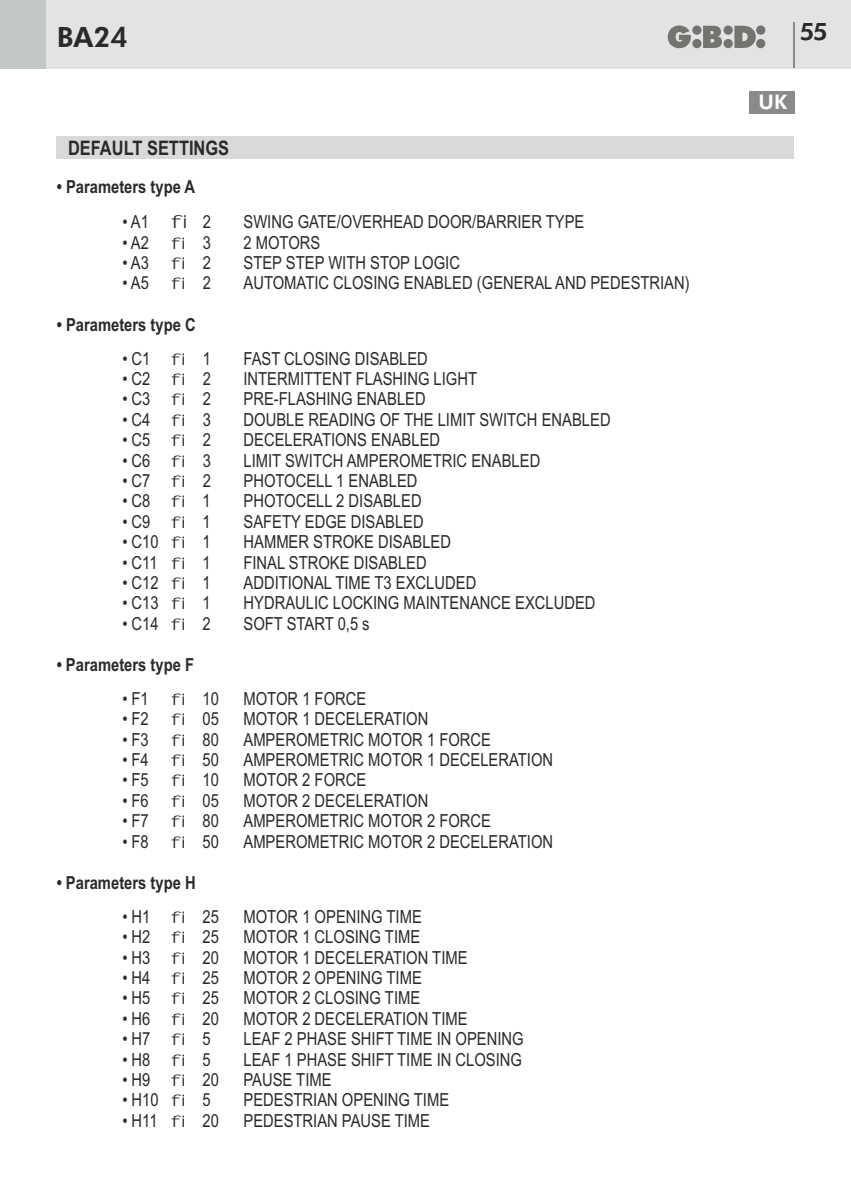
<style>
.page{position:relative;width:851px;height:1191px;background:#fff}
.page>*{position:absolute;margin:0;border:0;box-sizing:border-box;transform-origin:0 0}
.t1{font:800 28px "Futura BT";color:#2b2929}
.t2{font:800 24px "Futura BT";color:#2b2929}
.t3{font:700 20px "Arial Narrow";color:#2b2929}
.t4{font:800 20px "Futura BT";color:#fff}
.t5{font:18px/20.4px "Arial Narrow";color:#2b2929}
.t6{font:700 18px "Arial Narrow";color:#2b2929}
</style>
<div class="page">
<div style="left:0;top:0;width:850px;height:68px;background:#e3e3e3"></div>
<div style="left:0;top:0;width:45px;height:68px;background:#c4c7c7"></div>
<svg style="left:667px;top:26px;width:98px;height:22px"></svg>
<hr style="left:793px;top:23px;width:2px;height:45px;background:#8a8a8a">
<div style="left:748px;top:91px;width:46px;height:22px;background:#8a8a8a"></div>
<div style="left:57px;top:136px;width:737px;height:23px;background:#d9d9d9"></div>
<h1 class="t1" style="left:57px;top:26px;width:73px">BA24</h1>
<p class="t3" style="left:68px;top:140px;width:162px">DEFAULT SETTINGS</p>
<p class="t6" style="left:57px;top:179px;width:140px">• Parameters type A</p>
<p class="t5" style="left:122px;top:213px;width:28px">• A1</p>
<p class="t5" style="left:203px;top:213px;width:10px">2</p>
<p class="t5" style="left:243px;top:213px;width:342px">SWING GATE/OVERHEAD DOOR/BARRIER TYPE</p>
<p class="t5" style="left:122px;top:234px;width:28px">• A2</p>
<p class="t5" style="left:203px;top:234px;width:10px">3</p>
<p class="t5" style="left:243px;top:234px;width:78px">2 MOTORS</p>
<p class="t5" style="left:122px;top:254px;width:28px">• A3</p>
<p class="t5" style="left:203px;top:254px;width:10px">2</p>
<p class="t5" style="left:243px;top:254px;width:218px">STEP STEP WITH STOP LOGIC</p>
<p class="t5" style="left:122px;top:274px;width:28px">• A5</p>
<p class="t5" style="left:203px;top:274px;width:10px">2</p>
<p class="t5" style="left:243px;top:274px;width:447px">AUTOMATIC CLOSING ENABLED (GENERAL AND PEDESTRIAN)</p>
<p class="t6" style="left:57px;top:317px;width:140px">• Parameters type C</p>
<p class="t5" style="left:122px;top:350px;width:30px">• C1</p>
<p class="t5" style="left:203px;top:350px;width:10px">1</p>
<p class="t5" style="left:243px;top:350px;width:186px">FAST CLOSING DISABLED</p>
<p class="t5" style="left:122px;top:370px;width:30px">• C2</p>
<p class="t5" style="left:203px;top:370px;width:10px">2</p>
<p class="t5" style="left:243px;top:370px;width:235px">INTERMITTENT FLASHING LIGHT</p>
<p class="t5" style="left:122px;top:390px;width:30px">• C3</p>
<p class="t5" style="left:203px;top:390px;width:10px">2</p>
<p class="t5" style="left:243px;top:390px;width:184px">PRE-FLASHING ENABLED</p>
<p class="t5" style="left:122px;top:411px;width:30px">• C4</p>
<p class="t5" style="left:203px;top:411px;width:10px">3</p>
<p class="t5" style="left:243px;top:411px;width:368px">DOUBLE READING OF THE LIMIT SWITCH ENABLED</p>
<p class="t5" style="left:122px;top:431px;width:30px">• C5</p>
<p class="t5" style="left:203px;top:431px;width:10px">2</p>
<p class="t5" style="left:243px;top:431px;width:198px">DECELERATIONS ENABLED</p>
<p class="t5" style="left:122px;top:452px;width:30px">• C6</p>
<p class="t5" style="left:203px;top:452px;width:10px">3</p>
<p class="t5" style="left:243px;top:452px;width:298px">LIMIT SWITCH AMPEROMETRIC ENABLED</p>
<p class="t5" style="left:122px;top:472px;width:30px">• C7</p>
<p class="t5" style="left:203px;top:472px;width:10px">2</p>
<p class="t5" style="left:243px;top:472px;width:175px">PHOTOCELL 1 ENABLED</p>
<p class="t5" style="left:122px;top:492px;width:30px">• C8</p>
<p class="t5" style="left:203px;top:492px;width:10px">1</p>
<p class="t5" style="left:243px;top:492px;width:180px">PHOTOCELL 2 DISABLED</p>
<p class="t5" style="left:122px;top:513px;width:30px">• C9</p>
<p class="t5" style="left:203px;top:513px;width:10px">1</p>
<p class="t5" style="left:243px;top:513px;width:182px">SAFETY EDGE DISABLED</p>
<p class="t5" style="left:122px;top:533px;width:38px">• C10</p>
<p class="t5" style="left:203px;top:533px;width:10px">1</p>
<p class="t5" style="left:243px;top:533px;width:209px">HAMMER STROKE DISABLED</p>
<p class="t5" style="left:122px;top:554px;width:37px">• C11</p>
<p class="t5" style="left:203px;top:554px;width:10px">1</p>
<p class="t5" style="left:243px;top:554px;width:185px">FINAL STROKE DISABLED</p>
<p class="t5" style="left:122px;top:574px;width:38px">• C12</p>
<p class="t5" style="left:203px;top:574px;width:10px">1</p>
<p class="t5" style="left:243px;top:574px;width:234px">ADDITIONAL TIME T3 EXCLUDED</p>
<p class="t5" style="left:122px;top:594px;width:38px">• C13</p>
<p class="t5" style="left:203px;top:594px;width:10px">1</p>
<p class="t5" style="left:243px;top:594px;width:353px">HYDRAULIC LOCKING MAINTENANCE EXCLUDED</p>
<p class="t5" style="left:122px;top:615px;width:38px">• C14</p>
<p class="t5" style="left:203px;top:615px;width:10px">2</p>
<p class="t5" style="left:243px;top:615px;width:128px">SOFT START 0,5 s</p>
<p class="t6" style="left:57px;top:658px;width:139px">• Parameters type F</p>
<p class="t5" style="left:122px;top:690px;width:28px">• F1</p>
<p class="t5" style="left:203px;top:690px;width:18px">10</p>
<p class="t5" style="left:243px;top:690px;width:124px">MOTOR 1 FORCE</p>
<p class="t5" style="left:122px;top:710px;width:28px">• F2</p>
<p class="t5" style="left:203px;top:710px;width:18px">05</p>
<p class="t5" style="left:243px;top:710px;width:186px">MOTOR 1 DECELERATION</p>
<p class="t5" style="left:122px;top:731px;width:28px">•F3</p>
<p class="t5" style="left:203px;top:731px;width:18px">80</p>
<p class="t5" style="left:243px;top:731px;width:249px">AMPEROMETRIC MOTOR 1 FORCE</p>
<p class="t5" style="left:122px;top:751px;width:28px">•F4</p>
<p class="t5" style="left:203px;top:751px;width:18px">50</p>
<p class="t5" style="left:243px;top:751px;width:311px">AMPEROMETRIC MOTOR 1 DECELERATION</p>
<p class="t5" style="left:122px;top:771px;width:28px">•F5</p>
<p class="t5" style="left:203px;top:771px;width:18px">10</p>
<p class="t5" style="left:122px;top:792px;width:28px">•F6</p>
<p class="t5" style="left:203px;top:792px;width:18px">05</p>
<p class="t5" style="left:122px;top:812px;width:28px">•F7</p>
<p class="t5" style="left:203px;top:812px;width:18px">80</p>
<p class="t5" style="left:122px;top:832px;width:28px">•F8</p>
<p class="t5" style="left:203px;top:832px;width:18px">50</p>
<p class="t6" style="left:57px;top:875px;width:140px">• Parameters type H</p>
<p class="t5" style="left:122px;top:908px;width:30px">•H1</p>
<p class="t5" style="left:203px;top:908px;width:18px">25</p>
<p class="t5" style="left:243px;top:908px;width:180px">MOTOR 1 OPENING TIME</p>
<p class="t5" style="left:122px;top:928px;width:30px">•H2</p>
<p class="t5" style="left:203px;top:928px;width:18px">25</p>
<p class="t5" style="left:243px;top:928px;width:178px">MOTOR 1 CLOSING TIME</p>
<p class="t5" style="left:122px;top:948px;width:30px">•H3</p>
<p class="t5" style="left:203px;top:948px;width:18px">20</p>
<p class="t5" style="left:243px;top:948px;width:225px">MOTOR 1 DECELERATION TIME</p>
<p class="t5" style="left:122px;top:969px;width:30px">•H4</p>
<p class="t5" style="left:203px;top:969px;width:18px">25</p>
<p class="t5" style="left:243px;top:969px;width:180px">MOTOR 2 OPENING TIME</p>
<p class="t5" style="left:122px;top:989px;width:30px">•H5</p>
<p class="t5" style="left:203px;top:989px;width:18px">25</p>
<p class="t5" style="left:243px;top:989px;width:178px">MOTOR 2 CLOSING TIME</p>
<p class="t5" style="left:122px;top:1010px;width:30px">•H6</p>
<p class="t5" style="left:203px;top:1010px;width:18px">20</p>
<p class="t5" style="left:243px;top:1010px;width:225px">MOTOR 2 DECELERATION TIME</p>
<p class="t5" style="left:122px;top:1030px;width:30px">•H7</p>
<p class="t5" style="left:203px;top:1030px;width:10px">5</p>
<p class="t5" style="left:243px;top:1030px;width:281px">LEAF 2 PHASE SHIFT TIME IN OPENING</p>
<p class="t5" style="left:122px;top:1050px;width:30px">•H8</p>
<p class="t5" style="left:203px;top:1050px;width:10px">5</p>
<p class="t5" style="left:243px;top:1050px;width:280px">LEAF 1 PHASE SHIFT TIME IN CLOSING</p>
<p class="t5" style="left:122px;top:1071px;width:30px">•H9</p>
<p class="t5" style="left:203px;top:1071px;width:18px">20</p>
<p class="t5" style="left:243px;top:1071px;width:90px">PAUSE TIME</p>
<p class="t5" style="left:122px;top:1091px;width:38px">• H10</p>
<p class="t5" style="left:203px;top:1091px;width:10px">5</p>
<p class="t5" style="left:243px;top:1091px;width:207px">PEDESTRIAN OPENING TIME</p>
<p class="t5" style="left:122px;top:1112px;width:37px">• H11</p>
<p class="t5" style="left:202px;top:1112px;width:18px">20</p>
<p class="t5" style="left:243px;top:1112px;width:188px">PEDESTRIAN PAUSE TIME</p>
<p class="t5" style="left:243px;top:771px;width:311px">MOTOR 2 FORCE<br>MOTOR 2 DECELERATION<br>AMPEROMETRIC MOTOR 2 FORCE<br>AMPEROMETRIC MOTOR 2 DECELERATION</p>
<h2 class="t2" style="left:799px;top:22px;width:29px">55</h2>
<p class="t4" style="left:758px;top:94px;width:30px">UK</p>
</div>
